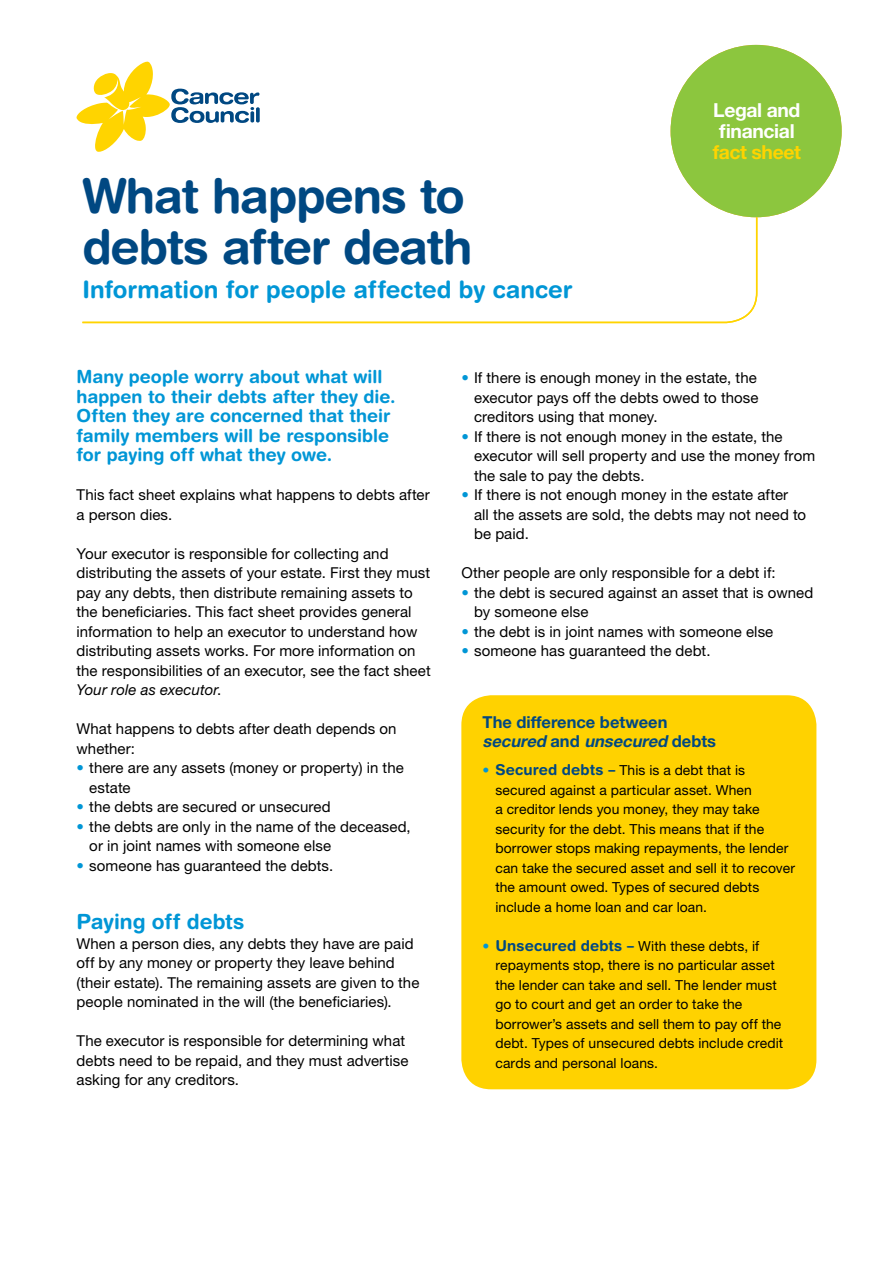
<style>
.page{position:relative;width:893px;height:1263px;background:#fff}
.page>*{position:absolute;margin:0;border:0;box-sizing:border-box;transform-origin:0 0}
.t1{font:700 48px/51px "Helvetica Rounded LT Std";letter-spacing:-.025em;color:#004882}
.t2{font:700 24px "Helvetica Rounded LT Std";color:#0096d6}
.t3{font:700 21px "Helvetica Rounded LT Std";color:#0096d6}
.t4{font:700 19.35px/20.9px "Helvetica Neue LT Std";letter-spacing:-.02em;color:#fff;text-align:center}
.t5{font:700 19.35px "Helvetica Neue LT Std";letter-spacing:-.015em;color:#ffd400}
.t6{font:700 18px/19.5px "Helvetica Rounded LT Std";color:#0096d6}
.t7{font:700 16.5px/18.8px "Helvetica Neue LT Std";color:#004882}
.t8{font:15px/19.5px "Helvetica Neue LT Std";letter-spacing:.005em;color:#000}
.t9{font:13.8px/19.5px "Helvetica Neue LT Std";letter-spacing:.01em;color:#000}
.s1{font-style:italic}
.s2{color:#0096d6}
.s3{font-family:"Helvetica Rounded LT Std";font-weight:700;font-size:15px;color:#004882}
</style>
<div class="page">
<div style="left:671px;top:45px;width:171px;height:172px;background:#8cc63e;border-radius:50%"></div>
<svg style="left:82px;top:216px;width:676px;height:108px"></svg>
<div style="left:461px;top:695px;width:355px;height:394px;background:#ffd200;border-radius:30px"></div>
<svg style="left:76px;top:61px;width:184px;height:91px"></svg>
<h1 class="t1" style="left:82px;top:170px;width:391px">What happens to debts after death</h1>
<h2 class="t2" style="left:82px;top:275px;width:492px">Information for people affected by cancer</h2>
<p class="t4" style="left:705px;top:99px;width:106px">Coping<br>w th cancer</p>
<p class="t4" style="left:713px;top:99px;width:89px;text-align:left">Legal and financial</p>
<p class="t5" style="left:713px;top:140px;width:90px">fact sheet</p>
<p class="t6" style="left:77px;top:367px;width:321px">Many people worry about what will happen to their debts after they die.<br>Often they are concerned that their family members will be responsible for paying off what they owe.</p>
<p class="t8" style="left:77px;top:485px;width:355px">This fact sheet explains what happens to debts after a person dies.</p>
<p class="t8" style="left:77px;top:543px;width:356px">Your executor is responsible for collecting and distributing the assets of your estate. First they must pay any debts, then distribute remaining assets to the beneficiaries. This fact sheet provides general information to help an executor to understand how distributing assets works. For more information on the responsibilities of an executor, see the fact sheet <span class="s1">Your role as executor</span>.</p>
<p class="t8" style="left:77px;top:719px;width:322px">What happens to debts after death depends on whether:</p>
<p class="t8" style="left:89px;top:758px;width:316px;text-indent:-13px"><span class="s2">•</span> there are any assets (money or property) in the estate</p>
<p class="t8" style="left:77px;top:797px;width:256px"><span class="s2">•</span> the debts are secured or unsecured</p>
<p class="t8" style="left:89px;top:816px;width:323px;text-indent:-13px"><span class="s2">•</span> the debts are only in the name of the deceased, or in joint names with someone else</p>
<p class="t8" style="left:77px;top:855px;width:258px"><span class="s2">•</span> someone has guaranteed the debts.</p>
<h3 class="t3" style="left:77px;top:909px;width:169px">Paying off debts</h3>
<p class="t8" style="left:77px;top:933px;width:344px">When a person dies, any debts they have are paid off by any money or property they leave behind (their estate). The remaining assets are given to the people nominated in the will (the beneficiaries).</p>
<p class="t8" style="left:77px;top:1031px;width:334px">The executor is responsible for determining what debts need to be repaid, and they must advertise asking for any creditors.</p>
<p class="t8" style="left:474px;top:368px;width:286px;text-align:justify;text-indent:-13px"><span class="s2">•</span> If there is enough money in the estate, the executor pays off the debts owed to those creditors using that money.</p>
<p class="t8" style="left:474px;top:426px;width:342px;text-indent:-13px"><span class="s2">•</span> If there is not enough money in the estate, the executor will sell property and use the money from the sale to pay the debts.</p>
<p class="t8" style="left:474px;top:485px;width:334px;text-indent:-13px"><span class="s2">•</span> If there is not enough money in the estate after all the assets are sold, the debts may not need to be paid.</p>
<p class="t8" style="left:461px;top:563px;width:316px">Other people are only responsible for a debt if:</p>
<p class="t8" style="left:474px;top:582px;width:341px;text-indent:-13px"><span class="s2">•</span> the debt is secured against an asset that is owned by someone else</p>
<p class="t8" style="left:461px;top:621px;width:313px"><span class="s2">•</span> the debt is in joint names with someone else</p>
<p class="t8" style="left:461px;top:641px;width:251px"><span class="s2">•</span> someone has guaranteed the debt.</p>
<p class="t7" style="left:483px;top:713px;width:235px">The difference between <span class="s1">secured</span> a n d <span class="s1">unsecured</span> d e b t s</p>
<p class="t9" style="left:495px;top:760px;width:301px;text-indent:-13px"><span class="s2">•</span> <span class="s3">Secured debts –</span> This is a debt that is secured against a particular asset. When<br>a creditor lends you money, they may take security for the debt. This means that if the borrower stops making repayments, the lender can take the secured asset and sell it to recover the amount owed. Types of secured debts include a home loan and car loan.</p>
<p class="t9" style="left:495px;top:936px;width:289px;text-indent:-13px"><span class="s2">•</span> <span class="s3">Unsecured debts –</span> With these debts, if repayments stop, there is no particular asset the lender can take and sell. The lender must go to court and get an order to take the borrower’s assets and sell them to pay off the debt. Types of unsecured debts include credit cards and personal loans.</p>
</div>
